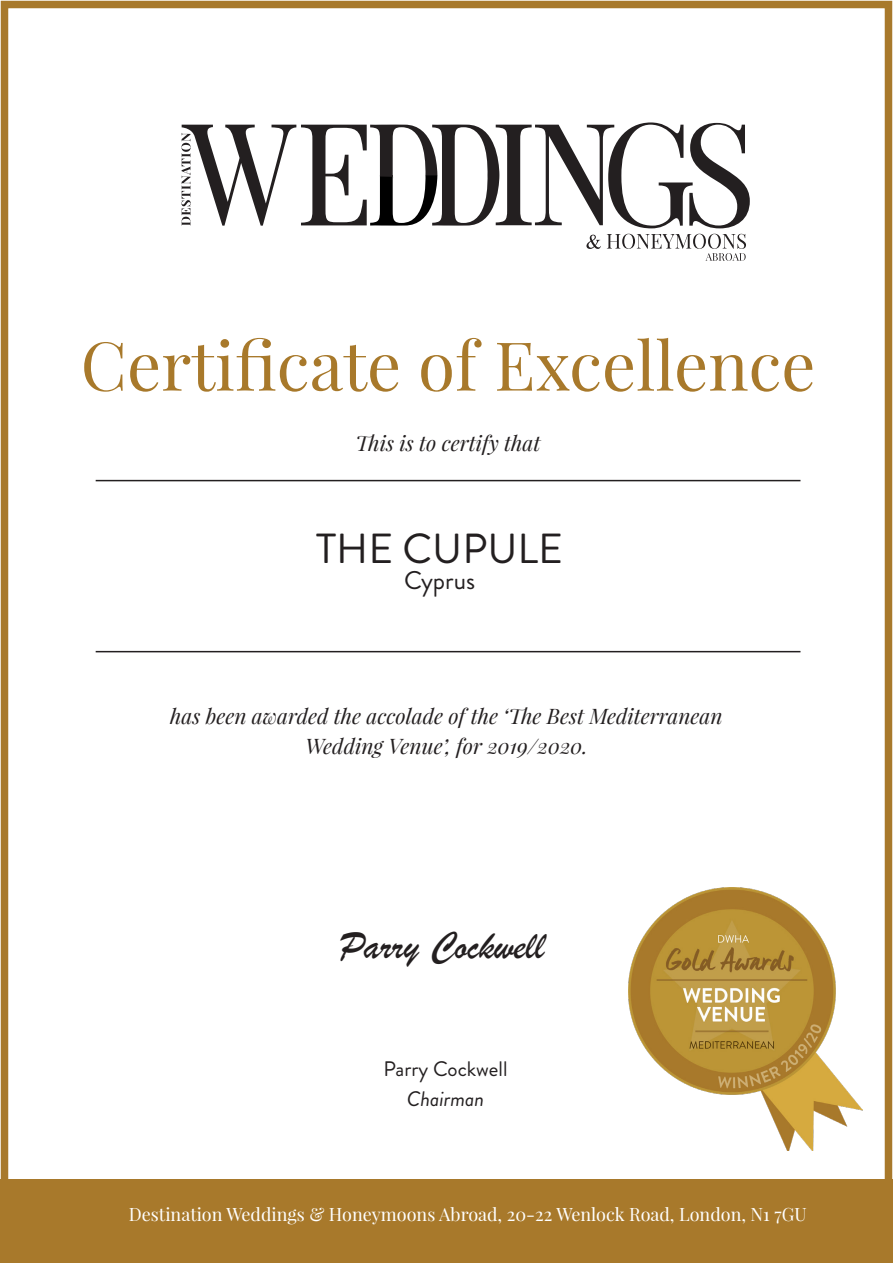
<style>
.page{position:relative;width:893px;height:1263px;background:#fff}
.page>*{position:absolute;margin:0;border:0;box-sizing:border-box;transform-origin:0 0}
.Interview_Title{font:67.5px "Playfair Display";color:#a8792b}
.Question{font:42px "Brandon Grotesque";color:#231f20}
.t1{font:40.5px "Brush Script";color:#231f20}
.Question-2{font:25.5px "Brandon Grotesque";color:#231f20}
.Answer{font:italic 21px/30px "Playfair Display";color:#231f20;text-align:center}
.t2{font:21px "Brandon Grotesque";color:#231f20}
.t3{font:italic 21px "Brandon Grotesque";color:#231f20}
.t4{font:18px "Playfair Display";color:#fff}
</style>
<div class="page">
<div style="left:1px;top:1px;width:891px;height:1261px;border:8px solid #a8792b"></div>
<hr style="left:96px;top:480px;width:704px;height:1px;background:#231f20">
<hr style="left:96px;top:651px;width:704px;height:1px;background:#231f20">
<svg style="left:181px;top:122px;width:569px;height:139px"></svg>
<div style="left:0;top:1179px;width:893px;height:84px;background:#a8792b"></div>
<img style="left:628px;top:888px;width:234px;height:262px">
<p class="Interview_Title" style="left:81px;top:323px;width:736px">Certificate of Excellence</p>
<p class="Answer" style="left:356px;top:428px;width:186px">This is to certify that</p>
<p class="Question" style="left:316px;top:520px;width:248px">THE CUPULE</p>
<p class="Question-2" style="left:404px;top:562px;width:73px">Cyprus</p>
<p class="Answer" style="left:170px;top:701px;width:554px">has been awarded the accolade of the ‘The Best Mediterranean<br>Wedding Venue’, for 2019/2020.</p>
<p class="t1" style="left:339px;top:918px;width:206px">Parry Cockwell</p>
<p class="t2" style="left:384px;top:1054px;width:125px">Parry Cockwell</p>
<p class="t3" style="left:407px;top:1084px;width:79px">Chairman</p>
<p class="t4" style="left:129px;top:1202px;width:679px">Destination Weddings &amp; Honeymoons Abroad, 20-22 Wenlock Road, London, N1 7GU</p>
</div>
